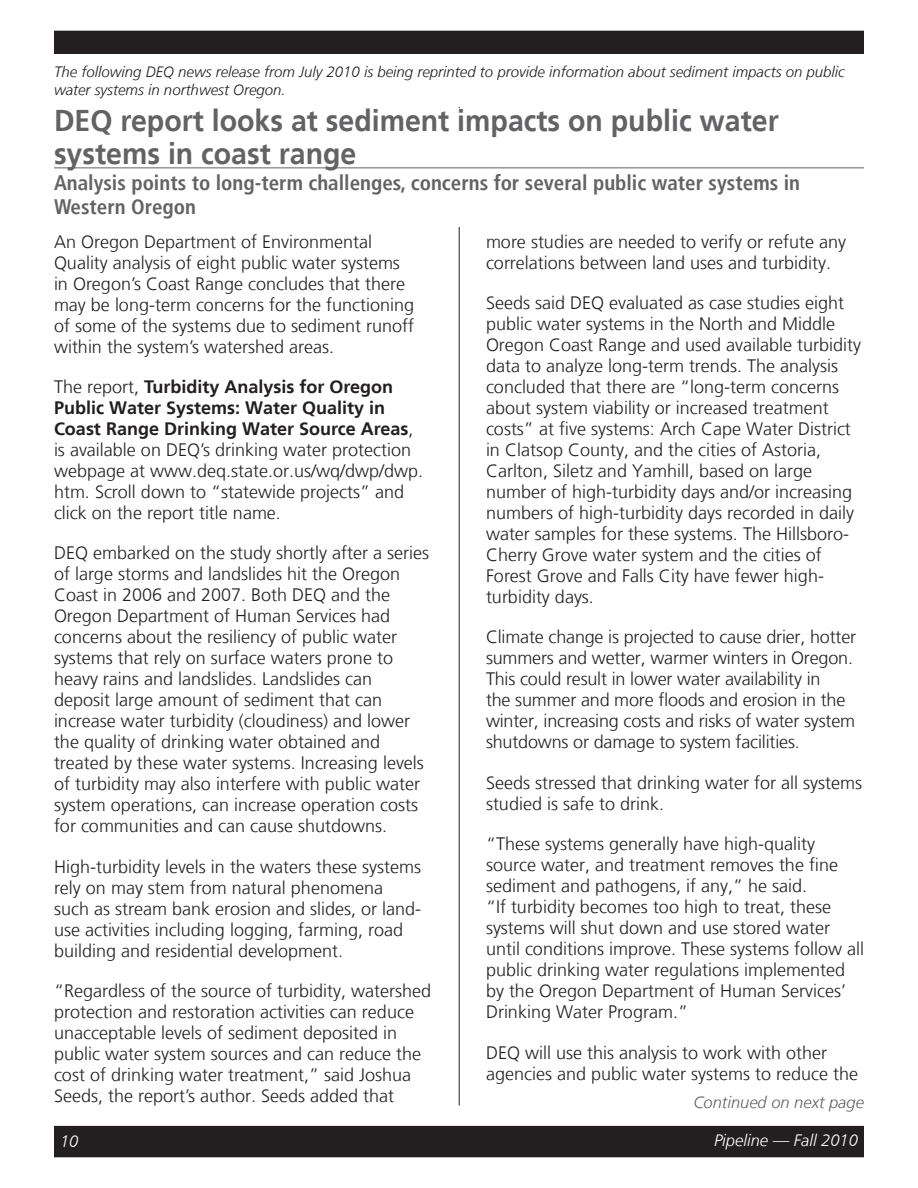
<style>
.page{position:relative;width:918px;height:1188px;background:#fff}
.page>*{position:absolute;margin:0;border:0;box-sizing:border-box;transform-origin:0 0}
.head{font:700 30px/33px "Frutiger LT";color:#636366;scale:.95 1}
.subOverline{font:700 condensed 21px/24px "Frutiger LT";color:#636366}
.body{font:300 18px/21px "Frutiger LT";color:#231f20}
.caption_right{font:italic 300 16.5px "Frutiger LT";color:#636366}
.Caption_reverse_righ{font:italic 300 16.5px "Frutiger LT";color:#fff}
.caption_reverse_left{font:italic 300 16.5px "Frutiger LT";color:#fff}
.author{font:italic 300 15px/18px "Frutiger LT";color:#231f20}
.s1{font-weight:700}
</style>
<div class="page">
<div style="left:55px;top:1127px;width:808px;height:30px;background:#231f20"></div>
<div style="left:54px;top:1126px;width:810px;height:31px;border:2px solid #231f20"></div>
<div style="left:55px;top:31px;width:808px;height:22px;background:#231f20"></div>
<div style="left:54px;top:31px;width:810px;height:23px;border:2px solid #231f20"></div>
<hr style="left:459px;top:107px;width:1px;height:999px;background:#231f20">
<div style="left:54px;top:108px;width:810px;height:118px;background:#fff"></div>
<hr style="left:54px;top:168px;width:810px;height:1px;background:#636366">
<p class="author" style="left:54px;top:63px;width:792px">The following DEQ news release from July 2010 is being reprinted to provide information about sediment impacts on public water systems in northwest Oregon.</p>
<p class="head" style="left:54px;top:104px;width:764px">DEQ report looks at sediment impacts on public water systems in coast range</p>
<p class="subOverline" style="left:54px;top:170px;width:748px">Analysis points to long-term challenges, concerns for several public water systems in<br>Western Oregon</p>
<p class="body" style="left:54px;top:231px;width:362px">An Oregon Department of Environmental Quality analysis of eight public water systems in Oregon’s Coast Range concludes that there may be long-term concerns for the functioning of some of the systems due to sediment runoff within the system’s watershed areas.</p>
<p class="body" style="left:54px;top:376px;width:371px">The report, <span class="s1">Turbidity Analysis for Oregon Public Water Systems: Water Quality in Coast Range Drinking Water Source Areas</span>, is available on DEQ’s drinking water protection webpage at www.deq.state.or.us/wq/dwp/dwp. htm. Scroll down to “statewide projects” and click on the report title name.</p>
<p class="body" style="left:54px;top:543px;width:377px">DEQ embarked on the study shortly after a series of large storms and landslides hit the Oregon Coast in 2006 and 2007. Both DEQ and the Oregon Department of Human Services had concerns about the resiliency of public water systems that rely on surface waters prone to heavy rains and landslides. Landslides can deposit large amount of sediment that can increase water turbidity (cloudiness) and lower the quality of drinking water obtained and treated by these water systems. Increasing levels of turbidity may also interfere with public water system operations, can increase operation costs for communities and can cause shutdowns.</p>
<p class="body" style="left:54px;top:856px;width:369px">High-turbidity levels in the waters these systems rely on may stem from natural phenomena such as stream bank erosion and slides, or land&shy;use activities including logging, farming, road building and residential development.</p>
<p class="body" style="left:54px;top:981px;width:379px">“Regardless of the source of turbidity, watershed protection and restoration activities can reduce unacceptable levels of sediment deposited in public water system sources and can reduce the cost of drinking water treatment,” said Joshua Seeds, the report’s author. Seeds added that</p>
<p class="body" style="left:486px;top:231px;width:362px">more studies are needed to verify or refute any correlations between land uses and turbidity.</p>
<p class="body" style="left:486px;top:292px;width:377px">Seeds said DEQ evaluated as case studies eight public water systems in the North and Middle Oregon Coast Range and used available turbidity data to analyze long-term trends. The analysis concluded that there are “long-term concerns about system viability or increased treatment costs” at five systems: Arch Cape Water District in Clatsop County, and the cities of Astoria, Carlton, Siletz and Yamhill, based on large number of high-turbidity days and/or increasing numbers of high-turbidity days recorded in daily water samples for these systems. The Hillsboro-Cherry Grove water system and the cities of Forest Grove and Falls City have fewer high&shy;turbidity days.</p>
<p class="body" style="left:486px;top:627px;width:372px">Climate change is projected to cause drier, hotter summers and wetter, warmer winters in Oregon.<br>This could result in lower water availability in<br>the summer and more floods and erosion in the winter, increasing costs and risks of water system shutdowns or damage to system facilities.</p>
<p class="body" style="left:486px;top:772px;width:378px">Seeds stressed that drinking water for all systems studied is safe to drink.</p>
<p class="body" style="left:486px;top:834px;width:380px">“These systems generally have high-quality source water, and treatment removes the fine sediment and pathogens, if any,” he said.<br>“If turbidity becomes too high to treat, these systems will shut down and use stored water until conditions improve. These systems follow all public drinking water regulations implemented by the Oregon Department of Human Services’ Drinking Water Program.”</p>
<p class="body" style="left:486px;top:1042px;width:374px">DEQ will use this analysis to work with other agencies and public water systems to reduce the</p>
<p class="caption_right" style="left:693px;top:1093px;width:172px">Continued on next page</p>
<p class="caption_reverse_left" style="left:60px;top:1132px;width:20px">10</p>
<p class="Caption_reverse_righ" style="left:714px;top:1131px;width:145px">Pipeline — Fall 2010</p>
</div>
